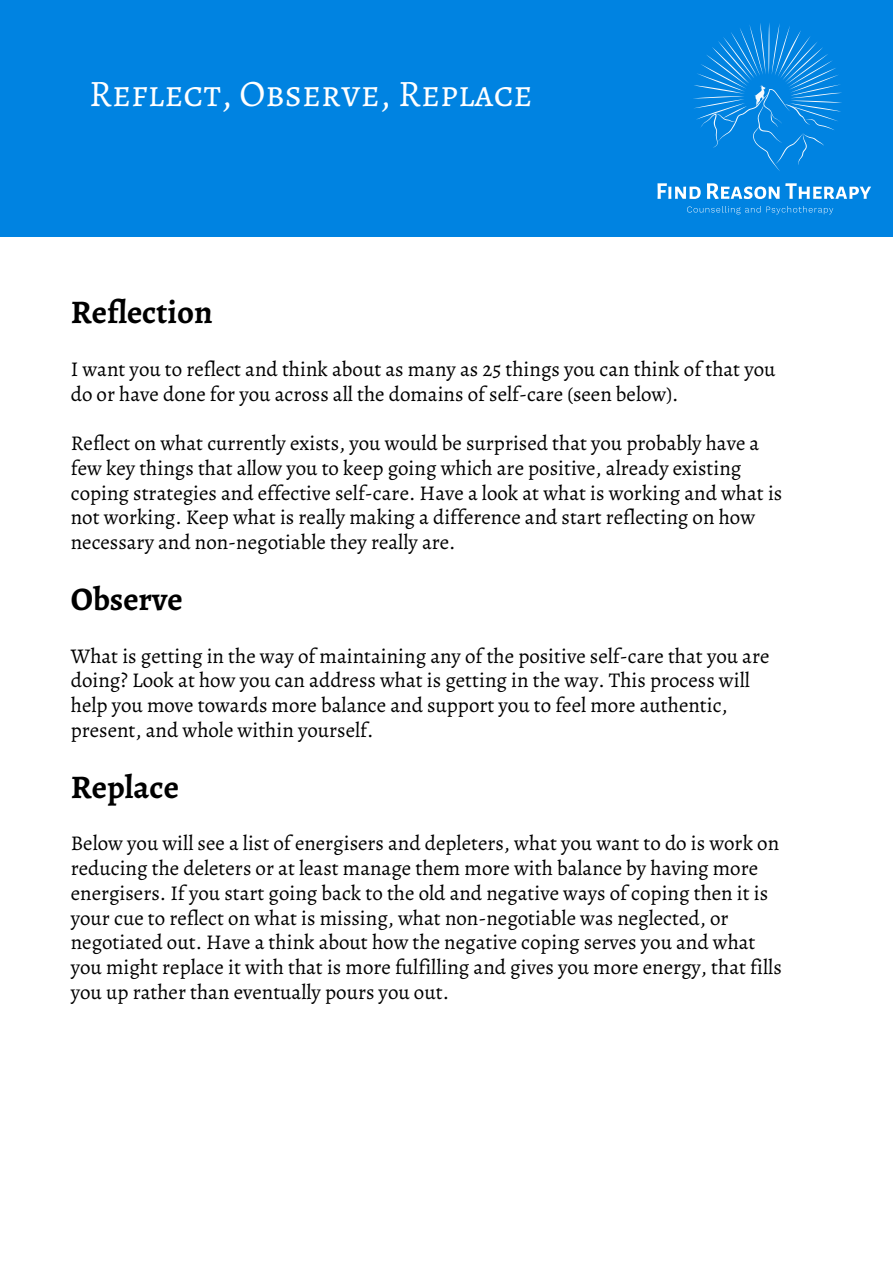
<style>
.page{position:relative;width:893px;height:1263px;background:#fff}
.page>*{position:absolute;margin:0;border:0;box-sizing:border-box;transform-origin:0 0}
.t1{font:37.5px "Alegreya SC";color:#fff}
.t2{font:700 33px "Alegreya";color:#000}
.t3{font:21px/24.8px "Alegreya";color:#000}
</style>
<div class="page">
<div style="left:0;top:0;width:892px;height:237px;background:#0083e1"></div>
<svg style="left:657px;top:183px;width:214px;height:16px"></svg>
<svg style="left:687px;top:206px;width:146px;height:8px"></svg>
<svg style="left:693px;top:23px;width:149px;height:148px"></svg>
<h1 class="t1" style="left:89px;top:67px;width:445px">Reflect, Observe, Replace</h1>
<h2 class="t2" style="left:71px;top:289px;width:143px">Reflection</h2>
<p class="t3" style="left:71px;top:357px;width:706px">I want you to reflect and think about as many as 25 things you can think of that you do or have done for you across all the domains of self-care (seen below).</p>
<p class="t3" style="left:71px;top:431px;width:713px">Reflect on what currently exists, you would be surprised that you probably have a few key things that allow you to keep going which are positive, already existing coping strategies and effective self-care. Have a look at what is working and what is not working. Keep what is really making a difference and start reflecting on how necessary and non-negotiable they really are.</p>
<h2 class="t2" style="left:71px;top:576px;width:113px">Observe</h2>
<p class="t3" style="left:71px;top:643px;width:700px">What is getting in the way of maintaining any of the positive self-care that you are doing? Look at how you can address what is getting in the way. This process will help you move towards more balance and support you to feel more authentic, present, and whole within yourself.</p>
<h2 class="t2" style="left:71px;top:764px;width:110px">Replace</h2>
<p class="t3" style="left:71px;top:831px;width:712px">Below you will see a list of energisers and depleters, what you want to do is work on reducing the deleters or at least manage them more with balance by having more energisers. If you start going back to the old and negative ways of coping then it is your cue to reflect on what is missing, what non-negotiable was neglected, or negotiated out. Have a think about how the negative coping serves you and what you might replace it with that is more fulfilling and gives you more energy, that fills you up rather than eventually pours you out.</p>
</div>
